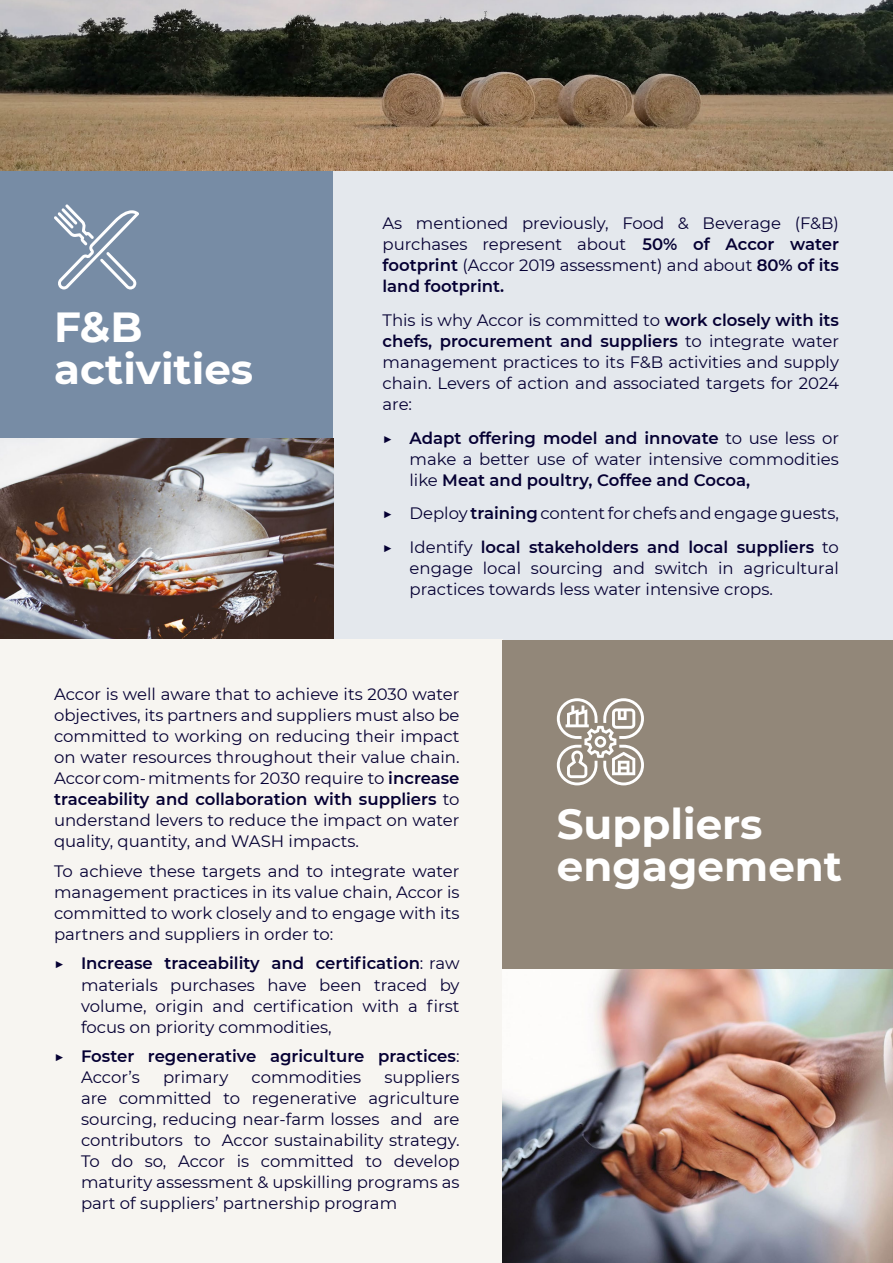
<style>
.page{position:relative;width:893px;height:1263px;background:#fff}
.page>*{position:absolute;margin:0;border:0;box-sizing:border-box;transform-origin:0 0}
.t1{font:700 42px/42px "Montserrat";color:#fff}
.t2{font:16.5px/21px "Montserrat";color:#050033;text-align:justify}
.t3{font:600 16.5px/21px "Montserrat";color:#050033;text-align:justify}
.s1{font-weight:600}
.s2{font-weight:400}
</style>
<div class="page">
<div style="left:0;top:171px;width:333px;height:268px;background:#778ca5"></div>
<div style="left:333px;top:171px;width:560px;height:469px;background:#e4e8ed"></div>
<svg style="left:54px;top:204px;width:85px;height:85px"></svg>
<img style="left:0;top:439px;width:333px;height:201px">
<div style="left:0;top:640px;width:503px;height:623px;background:#f7f5f1"></div>
<div style="left:503px;top:640px;width:390px;height:329px;background:#928779"></div>
<svg style="left:557px;top:698px;width:87px;height:87px"></svg>
<img style="left:503px;top:969px;width:390px;height:294px">
<img style="left:0;top:0;width:893px;height:171px">
<h1 class="t1" style="left:54px;top:304px;width:201px">F&amp;B activities</h1>
<p class="t2" style="left:383px;top:212px;width:458px">As mentioned previously, Food &amp; Beverage (F&amp;B) purchases represent about <span class="s1">50% of Accor water footprint</span> (Accor 2019 assessment) and about <span class="s1">80% of its land footprint.</span></p>
<p class="t2" style="left:383px;top:309px;width:458px">This is why Accor is committed to <span class="s1">work closely with its chefs, procurement and suppliers</span> to integrate water management practices to its F&amp;B activities and supply chain. Levers of action and associated targets for 2024 are:</p>
<p class="t3" style="left:410px;top:426px;width:431px;text-indent:-27px"><span class="s2">▶</span> Adapt offering model and innovate <span class="s2">to use less or make a better use of water intensive commodities like</span> Meat and poultry, Coffee and Cocoa,</p>
<p class="t2" style="left:383px;top:496px;width:458px;line-height:33.8px">▶ Deploy <span class="s1">training</span> content for chefs and engage guests, ▶ Identify <span class="s1">local stakeholders and local suppliers</span> to</p>
<p class="t2" style="left:410px;top:557px;width:431px">engage local sourcing and switch in agricultural practices towards less water intensive crops.</p>
<p class="t2" style="left:54px;top:683px;width:407px">Accor is well aware that to achieve its 2030 water objectives, its partners and suppliers must also be committed to working on reducing their impact on water resources throughout their value chain.<br>Accor com- mitments for 2030 require to <span class="s1">increase traceability and collaboration with suppliers</span> to understand levers to reduce the impact on water quality, quantity, and WASH impacts.</p>
<p class="t2" style="left:54px;top:860px;width:407px">To achieve these targets and to integrate water management practices in its value chain, Accor is committed to work closely and to engage with its partners and suppliers in order to:</p>
<p class="t2" style="left:81px;top:952px;width:380px;text-indent:-27px">▶ <span class="s1">Increase traceability and certification</span>: raw materials purchases have been traced by volume, origin and certification with a first focus on priority commodities,</p>
<p class="t3" style="left:81px;top:1045px;width:380px;text-indent:-27px"><span class="s2">▶</span> Foster regenerative agriculture practices<span class="s2">:<br>Accor’s</span></p>
<p class="t2" style="left:81px;top:1066px;width:380px;text-indent:304px">suppliers are committed to regenerative agriculture sourcing, reducing near-farm losses and are contributors to Accor sustainability strategy.<br>To do so, Accor is committed to develop maturity assessment &amp; upskilling programs as part of suppliers’ partnership program</p>
<p class="t2" style="left:163px;top:1066px;width:67px">primary</p>
<p class="t2" style="left:252px;top:1066px;width:111px">commodities</p>
<h1 class="t1" style="left:557px;top:800px;width:287px">Suppliers engagement</h1>
</div>
